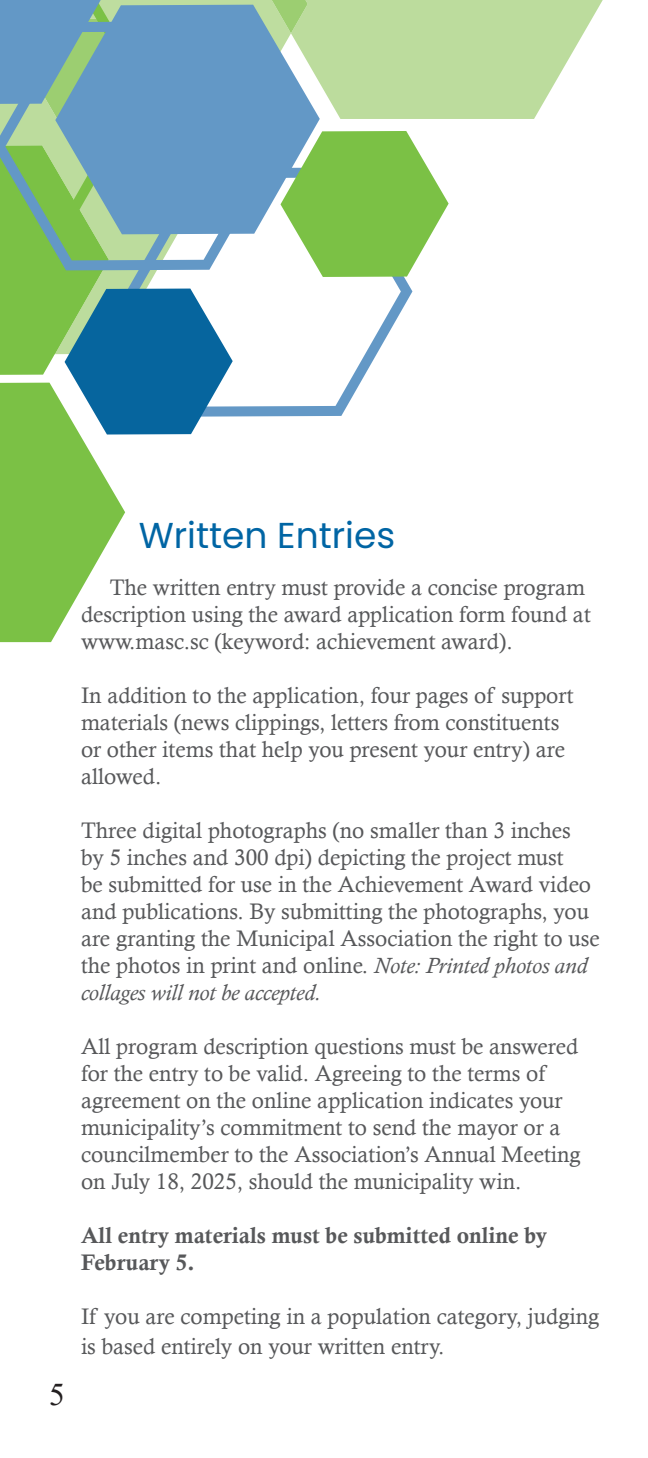
<style>
.page{position:relative;width:648px;height:1458px;background:#fff}
.page>*{position:absolute;margin:0;border:0;box-sizing:border-box;transform-origin:0 0}
.t1{font:36px "Poppins";color:#0065a4}
.t2{font:31.5px "Times New Roman";color:#231f20}
.t3{font:22.5px/27px "Calisto";color:#57585a}
.t4{font:22.5px/27px "Calis MT Bol";color:#57585a}
.s1{font-style:italic}
</style>
<div class="page">
<svg style="left:308px;top:0;width:295px;height:119px;background:#c4e0aa"></svg>
<svg style="left:260px;top:0;width:48px;height:5px"></svg>
<svg style="left:233px;top:277px;width:179px;height:140px"></svg>
<svg style="left:298px;top:131px;width:151px;height:146px"></svg>
<svg style="left:0;top:0;width:233px;height:642px"></svg>
<svg style="left:55px;top:5px;width:265px;height:229px;background:#73a6ba"></svg>
<p class="t2" style="left:49px;top:1373px;width:17px">5</p>
<p class="t1" style="left:139px;top:515px;width:258px">Written Entries</p>
<p class="t3" style="left:81px;top:574px;width:511px;text-indent:29px">The written entry must provide a concise program description using the award application form found at www.masc.sc (keyword: achievement award).</p>
<p class="t3" style="left:81px;top:682px;width:494px">In addition to the application, four pages of support materials (news clippings, letters from constituents or other items that help you present your entry) are allowed.</p>
<p class="t3" style="left:81px;top:817px;width:520px">Three digital photographs (no smaller than 3 inches<br>by 5 inches and 300 dpi) depicting the project must<br>be submitted for use in the Achievement Award video and publications. By submitting the photographs, you are granting the Municipal Association the right to use the photos in print and online. <span class="s1">Note: Printed photos and collages will not be accepted.</span></p>
<p class="t3" style="left:81px;top:1033px;width:501px">All program description questions must be answered for the entry to be valid. Agreeing to the terms of agreement on the online application indicates your municipality’s commitment to send the mayor or a councilmember to the Association’s Annual Meeting on July 18, 2025, should the municipality win.</p>
<p class="t4" style="left:81px;top:1222px;width:467px">All entry materials must be submitted online by<br>February 5.</p>
<p class="t3" style="left:81px;top:1302px;width:520px;line-height:29.7px">If you are competing in a population category, judging is based entirely on your written entry.</p>
</div>
